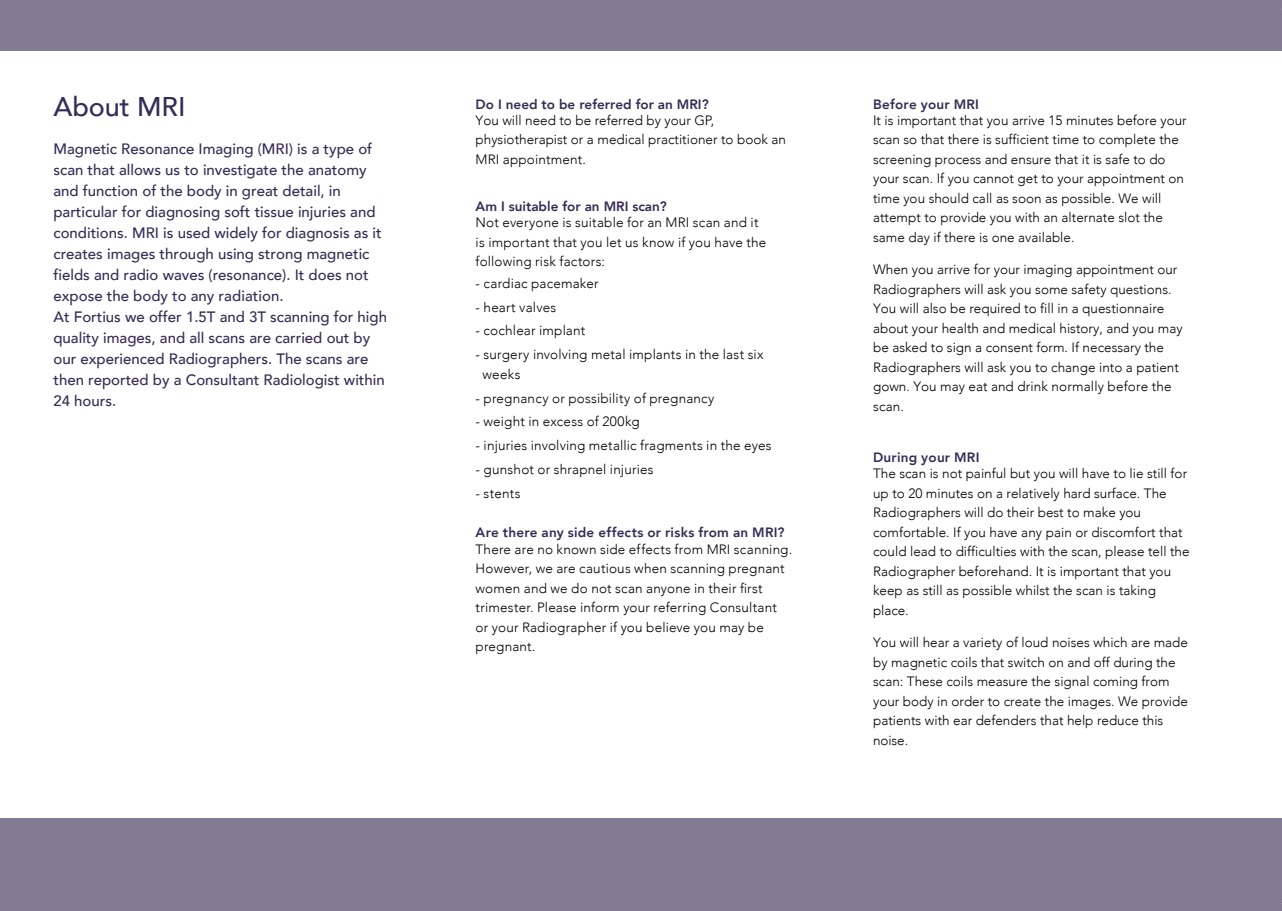
<style>
.page{position:relative;width:1282px;height:911px;background:#fff}
.page>*{position:absolute;margin:0;border:0;box-sizing:border-box;transform-origin:0 0}
.t1{font:500 27px "Avenir";letter-spacing:-.005em;color:#352c56}
.t2{font:500 15px/21px "Avenir";color:#352c56}
.Body__small{font:300 13.5px/19.5px "Avenir";color:#000}
.s1{font-weight:800;color:#352c56}
</style>
<div class="page">
<div style="left:0;top:0;width:1281px;height:910px;background:#837a94"></div>
<div style="left:851px;top:51px;width:430px;height:766px;background:#fff"></div>
<div style="left:0;top:51px;width:851px;height:766px;background:#fff"></div>
<h1 class="t1" style="left:53px;top:83px;width:134px">About MRI</h1>
<h1 class="t2" style="left:53px;top:137px;width:335px">Magnetic Resonance Imaging (MRI) is a type of scan that allows us to investigate the anatomy and function of the body in great detail, in particular for diagnosing soft tissue injuries and conditions. MRI is used widely for diagnosis as it creates images through using strong magnetic fields and radio waves (resonance). It does not expose the body to any radiation.<br>At Fortius we offer 1.5T and 3T scanning for high quality images, and all scans are carried out by our experienced Radiographers. The scans are then reported by a Consultant Radiologist within 24 hours.</h1>
<p class="Body__small" style="left:475px;top:96px;width:240px;line-height:16.2px"><span class="s1">Do I need to be referred for an MRI?<br></span>You will need to be referred by your GP,</p>
<p class="Body__small" style="left:475px;top:130px;width:312px">physiotherapist or a medical practitioner to book an<br>MRI appointment.</p>
<p class="Body__small" style="left:475px;top:198px;width:284px;line-height:16.2px"><span class="s1">Am I suitable for an MRI scan?<br></span>Not everyone is suitable for an MRI scan and it</p>
<p class="Body__small" style="left:475px;top:232px;width:292px">is important that you let us know if you have the following risk factors:</p>
<p class="Body__small" style="left:475px;top:273px;width:124px">- cardiac pacemaker</p>
<p class="Body__small" style="left:475px;top:297px;width:82px">- heart valves</p>
<p class="Body__small" style="left:475px;top:321px;width:111px">- cochlear implant</p>
<p class="Body__small" style="left:482px;top:344px;width:282px;text-indent:-7px">- surgery involving metal implants in the last six weeks</p>
<p class="Body__small" style="left:475px;top:388px;width:240px">- pregnancy or possibility of pregnancy</p>
<p class="Body__small" style="left:475px;top:411px;width:165px">- weight in excess of 200kg</p>
<p class="Body__small" style="left:475px;top:435px;width:297px">- injuries involving metallic fragments in the eyes</p>
<p class="Body__small" style="left:475px;top:459px;width:179px">- gunshot or shrapnel injuries</p>
<p class="Body__small" style="left:475px;top:483px;width:46px">- stents</p>
<p class="Body__small" style="left:475px;top:524px;width:318px;line-height:16.2px"><span class="s1">Are there any side effects or risks from an MRI?<br></span>There are no known side effects from MRI scanning.</p>
<p class="Body__small" style="left:475px;top:558px;width:310px">However, we are cautious when scanning pregnant women and we do not scan anyone in their first trimester. Please inform your referring Consultant or your Radiographer if you believe you may be pregnant.</p>
<p class="Body__small" style="left:873px;top:96px;width:315px;line-height:16.2px"><span class="s1">Before your MRI<br></span>It is important that you arrive 15 minutes before your</p>
<p class="Body__small" style="left:873px;top:130px;width:312px">scan so that there is sufficient time to complete the screening process and ensure that it is safe to do your scan. If you cannot get to your appointment on time you should call as soon as possible. We will attempt to provide you with an alternate slot the same day if there is one available.</p>
<p class="Body__small" style="left:873px;top:260px;width:311px">When you arrive for your imaging appointment our Radiographers will ask you some safety questions.<br>You will also be required to fill in a questionnaire about your health and medical history, and you may be asked to sign a consent form. If necessary the Radiographers will ask you to change into a patient gown. You may eat and drink normally before the scan.</p>
<p class="Body__small" style="left:873px;top:449px;width:315px;line-height:16.2px"><span class="s1">During your MRI<br></span>The scan is not painful but you will have to lie still for</p>
<p class="Body__small" style="left:873px;top:483px;width:318px">up to 20 minutes on a relatively hard surface. The Radiographers will do their best to make you comfortable. If you have any pain or discomfort that could lead to difficulties with the scan, please tell the Radiographer beforehand. It is important that you keep as still as possible whilst the scan is taking place.</p>
<p class="Body__small" style="left:873px;top:632px;width:316px">You will hear a variety of loud noises which are made by magnetic coils that switch on and off during the scan: These coils measure the signal coming from your body in order to create the images. We provide patients with ear defenders that help reduce this noise.</p>
</div>
